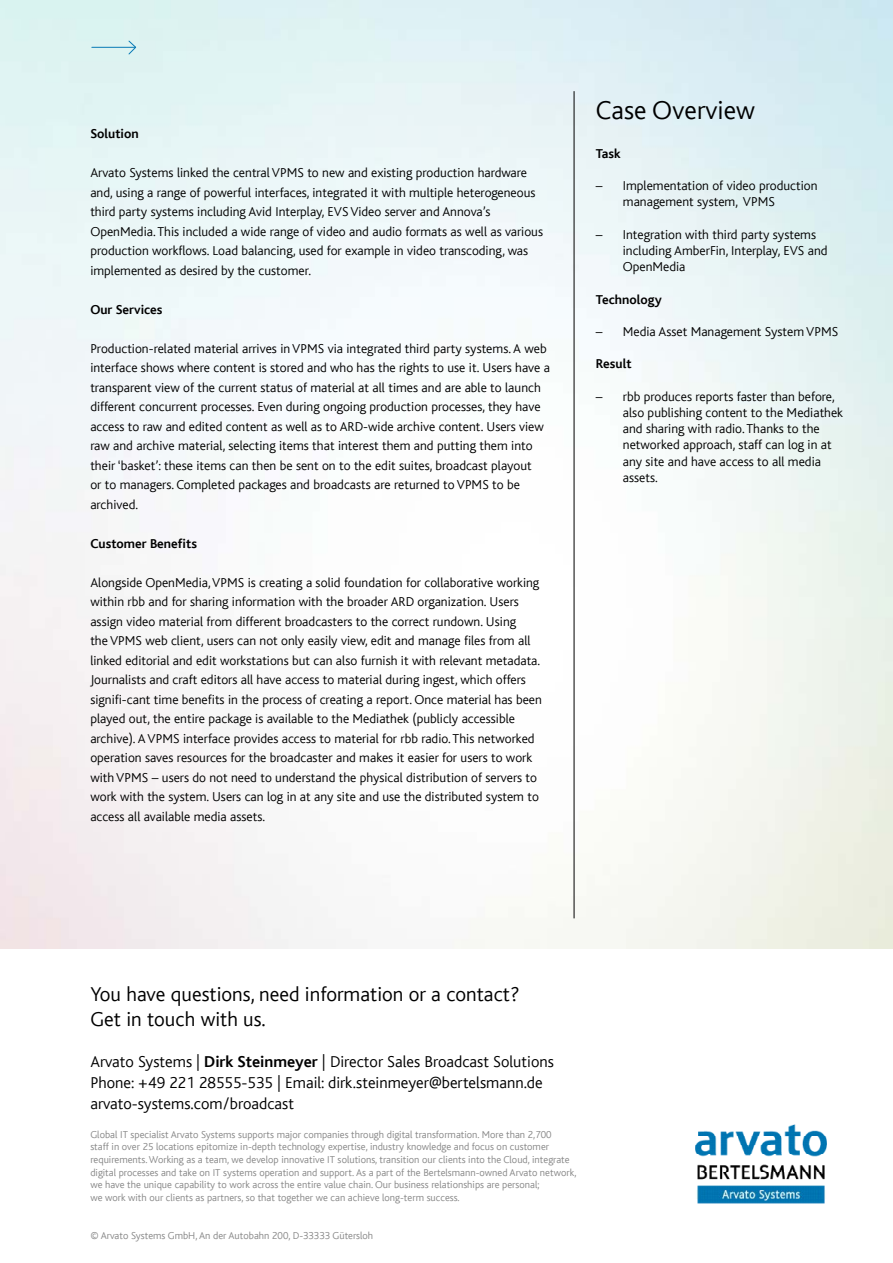
<style>
.page{position:relative;width:893px;height:1263px;background:#fff}
.page>*{position:absolute;margin:0;border:0;box-sizing:border-box;transform-origin:0 0}
.t1{font:300 27px "Bliss";color:#000}
.t2{font:300 21px/25.2px "Bliss";color:#000}
.t3{font:300 16.5px/21px "Bliss";color:#000}
.t4{font:300 13.5px/19.5px "Bliss";color:#000}
.t5{font:700 13.5px "Bliss";color:#000}
.t6{font:300 10.5px/12.6px "Bliss";color:#878787}
.s1{font-weight:700}
</style>
<div class="page">
<hr style="left:92px;top:47px;width:44px;height:1px;background:#0779b5">
<svg style="left:128px;top:40px;width:9px;height:15px"></svg>
<hr style="left:574px;top:91px;width:1px;height:827px;background:#000">
<img style="left:695px;top:1124px;width:132px;height:80px">
<p class="t5" style="left:90px;top:127px;width:50px">Solution</p>
<p class="t4" style="left:90px;top:163px;width:454px">Arvato Systems linked the central VPMS to new and existing production hardware and, using a range of powerful interfaces, integrated it with multiple heterogeneous third party systems including Avid Interplay, EVS Video server and Annova’s OpenMedia. This included a wide range of video and audio formats as well as various production workflows. Load balancing, used for example in video transcoding, was implemented as desired by the customer.</p>
<p class="t5" style="left:90px;top:302px;width:74px">Our Services</p>
<p class="t4" style="left:90px;top:339px;width:461px">Production-related material arrives in VPMS via integrated third party systems. A web interface shows where content is stored and who has the rights to use it. Users have a transparent view of the current status of material at all times and are able to launch different concurrent processes. Even during ongoing production processes, they have access to raw and edited content as well as to ARD-wide archive content. Users view raw and archive material, selecting items that interest them and putting them into their ‘basket’: these items can then be sent on to the edit suites, broadcast playout<br>or to managers. Completed packages and broadcasts are returned to VPMS to be archived.</p>
<p class="t5" style="left:90px;top:536px;width:108px">Customer Benefits</p>
<p class="t4" style="left:90px;top:573px;width:453px">Alongside OpenMedia, VPMS is creating a solid foundation for collaborative working within rbb and for sharing information with the broader ARD organization. Users assign video material from different broadcasters to the correct rundown. Using<br>the VPMS web client, users can not only easily view, edit and manage files from all linked editorial and edit workstations but can also furnish it with relevant metadata.<br>Journalists and craft editors all have access to material during ingest, which offers signifi-cant time benefits in the process of creating a report. Once material has been played out, the entire package is available to the Mediathek (publicly accessible archive). A VPMS interface provides access to material for rbb radio. This networked operation saves resources for the broadcaster and makes it easier for users to work with VPMS – users do not need to understand the physical distribution of servers to work with the system. Users can log in at any site and use the distributed system to access all available media assets.</p>
<h1 class="t1" style="left:596px;top:96px;width:161px">Case Overview</h1>
<p class="t5" style="left:596px;top:146px;width:26px">Task</p>
<p class="t4" style="left:623px;top:178px;width:196px;line-height:16.2px;text-indent:-27px">– Implementation of video production management system, VPMS</p>
<p class="t4" style="left:623px;top:226px;width:206px;line-height:16.2px;text-indent:-27px">– Integration with third party systems including AmberFin, Interplay, EVS and<br>OpenMedia</p>
<p class="t5" style="left:596px;top:292px;width:67px">Technology</p>
<p class="t4" style="left:596px;top:322px;width:244px">– Media Asset Management System VPMS</p>
<p class="t5" style="left:596px;top:357px;width:37px">Result</p>
<p class="t4" style="left:623px;top:388px;width:222px;line-height:16.2px;text-indent:-27px">– rbb produces reports faster than before, also publishing content to the Mediathek and sharing with radio. Thanks to the networked approach, staff can log in at any site and have access to all media assets.</p>
<h2 class="t2" style="left:90px;top:982px;width:431px">You have questions, need information or a contact?<br>Get in touch with us.</h2>
<p class="t3" style="left:90px;top:1051px;width:465px">Arvato Systems | <span class="s1">Dirk Steinmeyer</span> | Director Sales Broadcast Solutions<br>Phone: +49 221 28555-535 | Email: dirk.steinmeyer@bertelsmann.de arvato-systems.com/broadcast</p>
<p class="t6" style="left:90px;top:1128px;width:488px">Global IT specialist Arvato Systems supports major companies through digital transformation. More than 2,700<br>staff in over 25 locations epitomize in-depth technology expertise, industry knowledge and focus on customer requirements. Working as a team, we develop innovative IT solutions, transition our clients into the Cloud, integrate digital processes and take on IT systems operation and support. As a part of the Bertelsmann-owned Arvato network, we have the unique capability to work across the entire value chain. Our business relationships are personal;<br>we work with our clients as partners, so that together we can achieve long-term success.</p>
<p class="t6" style="left:90px;top:1229px;width:284px">© Arvato Systems GmbH, An der Autobahn 200, D-33333 Gütersloh</p>
</div>
